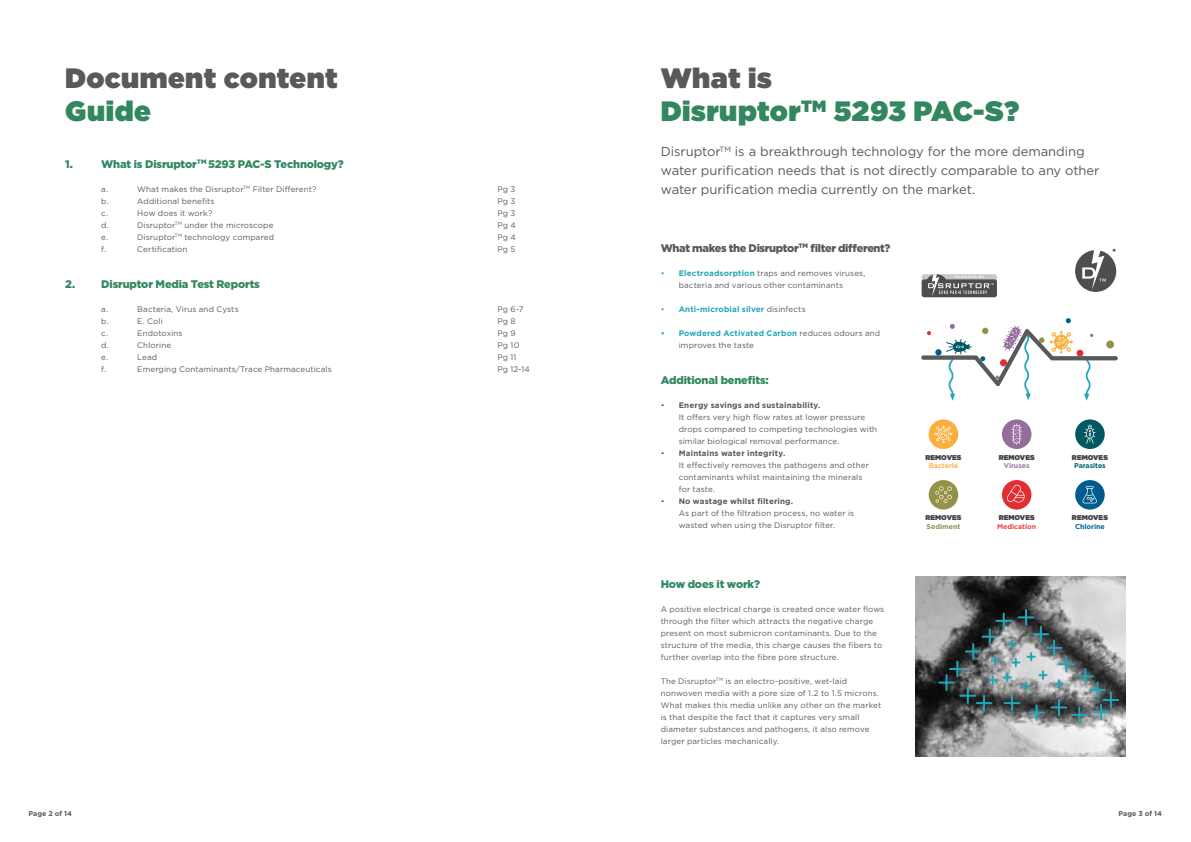
<style>
.page{position:relative;width:1191px;height:842px;background:#fff}
.page>*{position:absolute;margin:0;border:0;box-sizing:border-box;transform-origin:0 0}
.t1{font:900 28px/33.6px "Gotham";letter-spacing:.02em;color:#328760}
.t2{font:900 28px "Gotham";letter-spacing:.015em;color:#58595b}
.t3{font:13px/19px "Gotham";letter-spacing:-.005em;color:#58595b}
.t4{font:900 11px "Gotham";letter-spacing:-.015em;color:#328760}
.t5{font:900 11px "Gotham";letter-spacing:-.035em;color:#58595b}
.t6{font:8px/12px "Gotham";letter-spacing:.015em;color:#58595b}
.t7{font:700 8px "Gotham";letter-spacing:.02em;color:#23a5b9}
.t8{font:900 7px "Gotham";letter-spacing:.005em;color:#414042}
.t9{font:700 7px "Gotham";letter-spacing:.01em;color:#58595b}
.t10{font:700 7px "Gotham";letter-spacing:-.005em;color:#e44940}
.t11{font:700 7px "Gotham";letter-spacing:-.01em;color:#00636d}
.t12{font:700 7px "Gotham";letter-spacing:-.005em;color:#fcb550}
.t13{font:700 7px "Gotham";letter-spacing:-.005em;color:#8d9657}
.t14{font:700 7px "Gotham";letter-spacing:-.005em;color:#006597}
.t15{font:700 7px "Gotham";letter-spacing:-.01em;color:#9d78a4}
.s1{color:#58595b}
.s2{color:#23a5b9}
.s3{font-weight:700;color:#23a5b9}
.s4{font-weight:400}
.s5{font-weight:400;color:#58595b}
.s6{font-weight:700}
</style>
<div class="page">
<svg style="left:928px;top:419px;width:30px;height:30px"></svg>
<svg style="left:928px;top:480px;width:30px;height:30px"></svg>
<svg style="left:1002px;top:419px;width:29px;height:30px"></svg>
<svg style="left:1002px;top:480px;width:29px;height:30px"></svg>
<svg style="left:1075px;top:419px;width:29px;height:30px"></svg>
<svg style="left:1075px;top:480px;width:29px;height:30px"></svg>
<svg style="left:921px;top:318px;width:196px;height:83px"></svg>
<svg style="left:1075px;top:249px;width:42px;height:43px"></svg>
<svg style="left:921px;top:274px;width:76px;height:23px;background:#7f7f80"></svg>
<img style="left:916px;top:576px;width:209px;height:180px">
<svg style="left:939px;top:610px;width:179px;height:112px;background:#70797a"></svg>
<h1 class="t2" style="left:65px;top:58px;width:274px">Document content</h1>
<h1 class="t1" style="left:65px;top:94px;width:87px">Guide</h1>
<h3 class="t4" style="left:65px;top:157px;width:9px">1.</h3>
<h3 class="t4" style="left:101px;top:157px;width:244px">What is Disruptor<sup>TM</sup> 5293 PAC-S Technology?</h3>
<p class="t6" style="left:101px;top:183px;width:8px">a.</p>
<p class="t6" style="left:137px;top:183px;width:181px">What makes the Disruptor<sup>TM</sup> Filter Different?</p>
<p class="t6" style="left:497px;top:183px;width:20px">Pg 3</p>
<p class="t6" style="left:101px;top:195px;width:9px">b.</p>
<p class="t6" style="left:137px;top:195px;width:79px">Additional benefits</p>
<p class="t6" style="left:497px;top:195px;width:20px">Pg 3</p>
<p class="t6" style="left:101px;top:207px;width:8px">c.</p>
<p class="t6" style="left:137px;top:207px;width:77px">How does it work?</p>
<p class="t6" style="left:497px;top:207px;width:20px">Pg 3</p>
<p class="t6" style="left:101px;top:219px;width:9px">d.</p>
<p class="t6" style="left:137px;top:219px;width:138px">Disruptor<sup>TM</sup> under the microscope</p>
<p class="t6" style="left:497px;top:219px;width:20px">Pg 4</p>
<p class="t6" style="left:101px;top:231px;width:8px">e.</p>
<p class="t6" style="left:137px;top:231px;width:138px">Disruptor<sup>TM</sup> technology compared</p>
<p class="t6" style="left:497px;top:231px;width:20px">Pg 4</p>
<p class="t6" style="left:101px;top:243px;width:6px">f.</p>
<p class="t6" style="left:137px;top:243px;width:52px">Certification</p>
<p class="t6" style="left:497px;top:243px;width:20px">Pg 5</p>
<h3 class="t4" style="left:65px;top:277px;width:196px">2. Disruptor Media Test Reports</h3>
<p class="t6" style="left:101px;top:303px;width:8px">a.</p>
<p class="t6" style="left:137px;top:303px;width:103px">Bacteria, Virus and Cysts</p>
<p class="t6" style="left:497px;top:303px;width:28px">Pg 6-7</p>
<p class="t6" style="left:101px;top:315px;width:9px">b.</p>
<p class="t6" style="left:137px;top:315px;width:27px">E. Coli</p>
<p class="t6" style="left:497px;top:315px;width:20px">Pg 8</p>
<p class="t6" style="left:101px;top:327px;width:8px">c.</p>
<p class="t6" style="left:137px;top:327px;width:47px">Endotoxins</p>
<p class="t6" style="left:497px;top:327px;width:20px">Pg 9</p>
<p class="t6" style="left:101px;top:339px;width:9px">d.</p>
<p class="t6" style="left:137px;top:339px;width:35px">Chlorine</p>
<p class="t6" style="left:497px;top:339px;width:23px">Pg 10</p>
<p class="t6" style="left:101px;top:351px;width:8px">e.</p>
<p class="t6" style="left:137px;top:351px;width:21px">Lead</p>
<p class="t6" style="left:497px;top:351px;width:21px">Pg 11</p>
<p class="t6" style="left:101px;top:363px;width:6px">f.</p>
<p class="t6" style="left:137px;top:363px;width:196px">Emerging Contaminants/Trace Pharmaceuticals</p>
<p class="t6" style="left:497px;top:363px;width:34px">Pg 12-14</p>
<h1 class="t1" style="left:660px;top:60px;width:360px"><span class="s1">What is<br></span>Disruptor<sup>TM</sup> 5293 PAC-S?</h1>
<h2 class="t3" style="left:660px;top:142px;width:440px">Disruptor<sup>TM</sup> is a breakthrough technology for the more demanding water purification needs that is not directly comparable to any other water purification media currently on the market.</h2>
<h3 class="t5" style="left:660px;top:241px;width:231px">What makes the Disruptor<sup>TM</sup> filter different?</h3>
<p class="t6" style="left:660px;top:267px;width:206px;text-align:center"><span class="s2">•</span> <span class="s3">Electroadsorption</span> traps and removes viruses, bacteria and various other contaminants</p>
<p class="t7" style="left:660px;top:304px;width:146px"><span class="s4">•</span> Anti-microbial silver <span class="s5">disinfects</span></p>
<p class="t6" style="left:678px;top:327px;width:203px;text-indent:-18px"><span class="s3">• Powdered Activated Carbon</span> reduces odours and improves the taste</p>
<h3 class="t4" style="left:660px;top:373px;width:110px">Additional benefits:</h3>
<p class="t6" style="left:678px;top:399px;width:200px;text-indent:-18px">• <span class="s6">Energy savings and sustainability.<br></span>It offers very high flow rates at lower pressure drops compared to competing technologies with similar biological removal performance.</p>
<p class="t6" style="left:678px;top:447px;width:192px;text-indent:-18px">• <span class="s6">Maintains water integrity.<br></span>It effectively removes the pathogens and other contaminants whilst maintaining the minerals for taste.</p>
<p class="t6" style="left:678px;top:495px;width:177px;text-indent:-18px">• <span class="s6">No wastage whilst filtering.<br></span>As part of the filtration process, no water is wasted when using the Disruptor filter.</p>
<h3 class="t4" style="left:660px;top:577px;width:101px">How does it work?</h3>
<p class="t6" style="left:660px;top:603px;width:225px">A positive electrical charge is created once water flows through the filter which attracts the negative charge present on most submicron contaminants. Due to the structure of the media, this charge causes the fibers to further overlap into the fibre pore structure.</p>
<p class="t6" style="left:660px;top:675px;width:222px">The Disruptor<sup>TM</sup> is an electro-positive, wet-laid nonwoven media with a pore size of 1.2 to 1.5 microns.<br>What makes this media unlike any other on the market is that despite the fact that it captures very small diameter substances and pathogens, it also remove larger particles mechanically.</p>
<p class="t8" style="left:925px;top:452px;width:38px">REMOVES</p>
<p class="t12" style="left:928px;top:461px;width:31px">Bacteria</p>
<p class="t8" style="left:925px;top:513px;width:38px">REMOVES</p>
<p class="t13" style="left:926px;top:521px;width:35px">Sediment</p>
<p class="t8" style="left:998px;top:452px;width:38px">REMOVES</p>
<p class="t15" style="left:1003px;top:461px;width:27px">Viruses</p>
<p class="t8" style="left:998px;top:513px;width:38px">REMOVES</p>
<p class="t10" style="left:997px;top:521px;width:41px">Medication</p>
<p class="t8" style="left:1072px;top:452px;width:38px">REMOVES</p>
<p class="t11" style="left:1074px;top:461px;width:33px">Parasites</p>
<p class="t8" style="left:1072px;top:513px;width:38px">REMOVES</p>
<p class="t14" style="left:1075px;top:521px;width:31px">Chlorine</p>
<p class="t9" style="left:28px;top:808px;width:45px">Page 2 of 14</p>
<p class="t9" style="left:1118px;top:808px;width:45px">Page 3 of 14</p>
</div>
